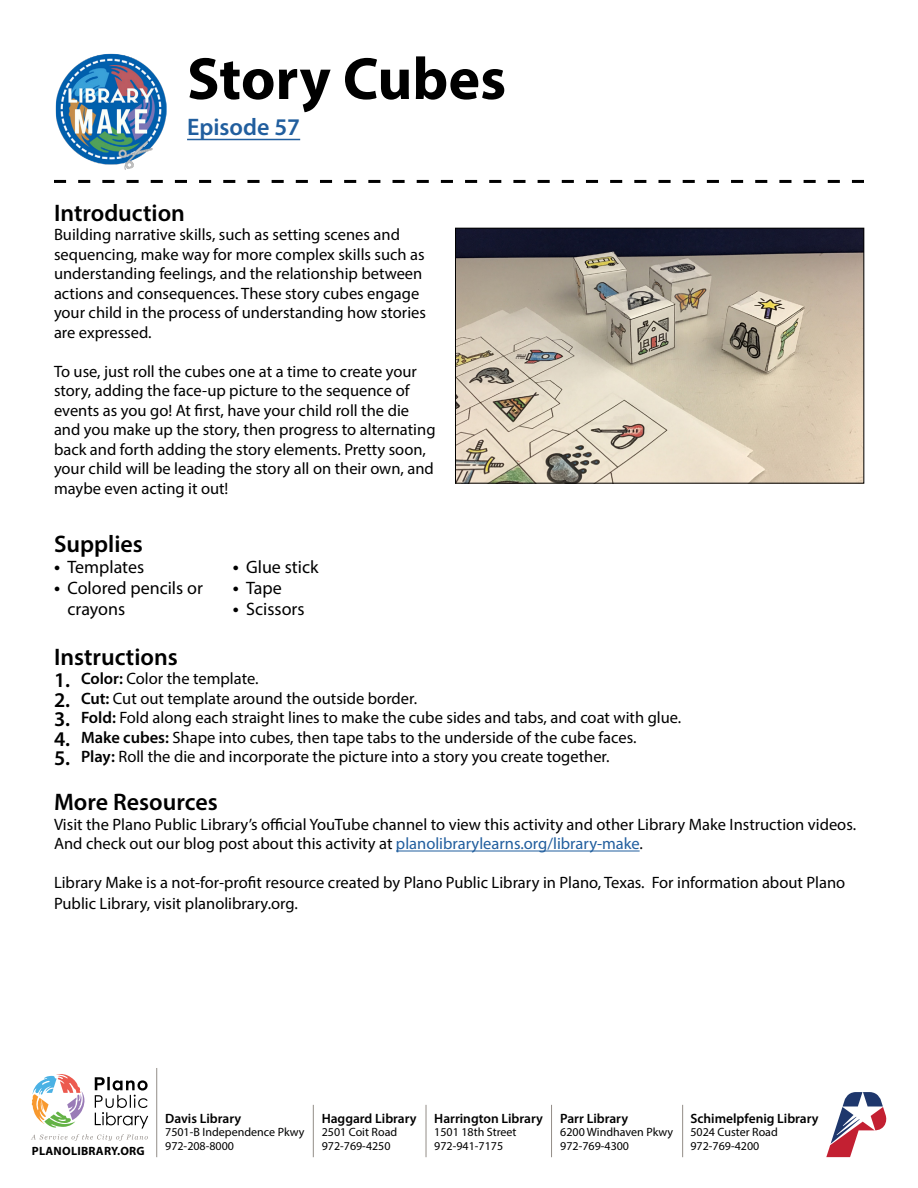
<style>
.page{position:relative;width:918px;height:1188px;background:#fff}
.page>*{position:absolute;margin:0;border:0;box-sizing:border-box;transform-origin:0 0}
.t1{font:700 60px "Myriad Pro";color:#000}
.t2{font:600 24px "Myriad Pro";color:#000}
.t3{font:600 24px "Myriad Pro";color:#215e9e}
.t4{font:18px/21px "Myriad Pro";color:#000}
.t5{font:16.5px/19.5px "Myriad Pro";color:#000}
.t6{font:600 13.5px "Myriad Pro";color:#000}
.t7{font:12px/13.5px "Myriad Pro";color:#000}
.t8{font:700 12px "Myriad Pro";letter-spacing:.02em;color:#000}
.s1{font-weight:600;font-size:19.5px}
.s2{font-weight:600;font-size:21px}
.s3{font-weight:600}
.s4{color:#215e9e}
</style>
<div class="page">
<svg style="left:31px;top:1074px;width:117px;height:67px"></svg>
<hr style="left:156px;top:1068px;width:1px;height:89px;background:#938d88">
<hr style="left:313px;top:1105px;width:1px;height:52px;background:#938d88">
<hr style="left:426px;top:1105px;width:1px;height:52px;background:#938d88">
<hr style="left:551px;top:1105px;width:1px;height:52px;background:#938d88">
<hr style="left:682px;top:1105px;width:1px;height:52px;background:#938d88">
<svg style="left:826px;top:1092px;width:61px;height:65px"></svg>
<img style="left:56px;top:54px;width:111px;height:116px">
<svg style="left:54px;top:180px;width:810px;height:3px"></svg>
<hr style="left:187px;top:139px;width:113px;height:1px;background:#215e9e">
<img style="left:457px;top:230px;width:405px;height:251px">
<div style="left:455px;top:228px;width:409px;height:255px;border:1px solid #000"></div>
<hr style="left:396px;top:851px;width:244px;height:1px;background:#215e9e">
<h1 class="t1" style="left:187px;top:40px;width:321px">Story Cubes</h1>
<h2 class="t3" style="left:187px;top:112px;width:115px">Episode 57</h2>
<h2 class="t2" style="left:54px;top:197px;width:132px">Introduction</h2>
<p class="t5" style="left:54px;top:224px;width:374px">Building narrative skills, such as setting scenes and sequencing, make way for more complex skills such as understanding feelings, and the relationship between actions and consequences. These story cubes engage your child in the process of understanding how stories are expressed.</p>
<p class="t5" style="left:54px;top:361px;width:383px">To use, just roll the cubes one at a time to create your story, adding the face-up picture to the sequence of events as you go! At first, have your child roll the die and you make up the story, then progress to alternating back and forth adding the story elements. Pretty soon, your child will be leading the story all on their own, and maybe even acting it out!</p>
<h2 class="t2" style="left:54px;top:529px;width:90px">Supplies</h2>
<p class="t4" style="left:54px;top:556px;width:92px"><span class="s1">•</span> Templates</p>
<p class="t4" style="left:68px;top:577px;width:137px;text-indent:-14px"><span class="s1">•</span> Colored pencils or crayons</p>
<h2 class="t2" style="left:54px;top:641px;width:125px">Instructions</h2>
<p class="t5" style="left:54px;top:669px;width:206px"><span class="s2">1.</span> <span class="s3">Color:</span> Color the template.</p>
<p class="t5" style="left:54px;top:688px;width:365px"><span class="s2">2.</span> <span class="s3">Cut:</span> Cut out template around the outside border.</p>
<p class="t5" style="left:54px;top:708px;width:629px"><span class="s2">3.</span> <span class="s3">Fold:</span> Fold along each straight lines to make the cube sides and tabs, and coat with glue.</p>
<p class="t5" style="left:54px;top:727px;width:584px"><span class="s2">4.</span> <span class="s3">Make cubes:</span> Shape into cubes, then tape tabs to the underside of the cube faces.</p>
<p class="t5" style="left:54px;top:747px;width:557px"><span class="s2">5.</span> <span class="s3">Play:</span> Roll the die and incorporate the picture into a story you create together.</p>
<h2 class="t2" style="left:54px;top:787px;width:165px">More Resources</h2>
<p class="t5" style="left:54px;top:814px;width:804px">Visit the Plano Public Library’s official YouTube channel to view this activity and other Library Make Instruction videos.<br>And check out our blog post about this activity at <span class="s4">planolibrarylearns.org/library-make</span>.</p>
<p class="t5" style="left:54px;top:872px;width:793px;line-height:21px">Library Make is a not-for-profit resource created by Plano Public Library in Plano, Texas. For information about Plano<br>Public Library, visit planolibrary.org.</p>
<p class="t4" style="left:233px;top:556px;width:87px"><span class="s1">•</span> Glue stick</p>
<p class="t4" style="left:233px;top:577px;width:51px"><span class="s1">•</span> Tape</p>
<p class="t4" style="left:233px;top:598px;width:73px"><span class="s1">•</span> Scissors</p>
<p class="t8" style="left:32px;top:1143px;width:114px">PLANOLIBRARY.ORG</p>
<p class="t6" style="left:165px;top:1110px;width:78px">Davis Library</p>
<p class="t7" style="left:165px;top:1125px;width:141px">7501-B Independence Pkwy<br>972-208-8000</p>
<p class="t6" style="left:322px;top:1110px;width:96px">Haggard Library</p>
<p class="t7" style="left:322px;top:1125px;width:77px">2501 Coit Road<br>972-769-4250</p>
<p class="t6" style="left:434px;top:1110px;width:110px">Harrington Library</p>
<p class="t7" style="left:434px;top:1125px;width:84px">1501 18th Street<br>972-941-7175</p>
<p class="t6" style="left:560px;top:1110px;width:69px">Parr Library</p>
<p class="t7" style="left:560px;top:1125px;width:114px">6200 Windhaven Pkwy<br>972-769-4300</p>
<p class="t6" style="left:690px;top:1110px;width:130px">Schimelpfenig Library</p>
<p class="t7" style="left:690px;top:1125px;width:89px">5024 Custer Road<br>972-769-4200</p>
</div>
